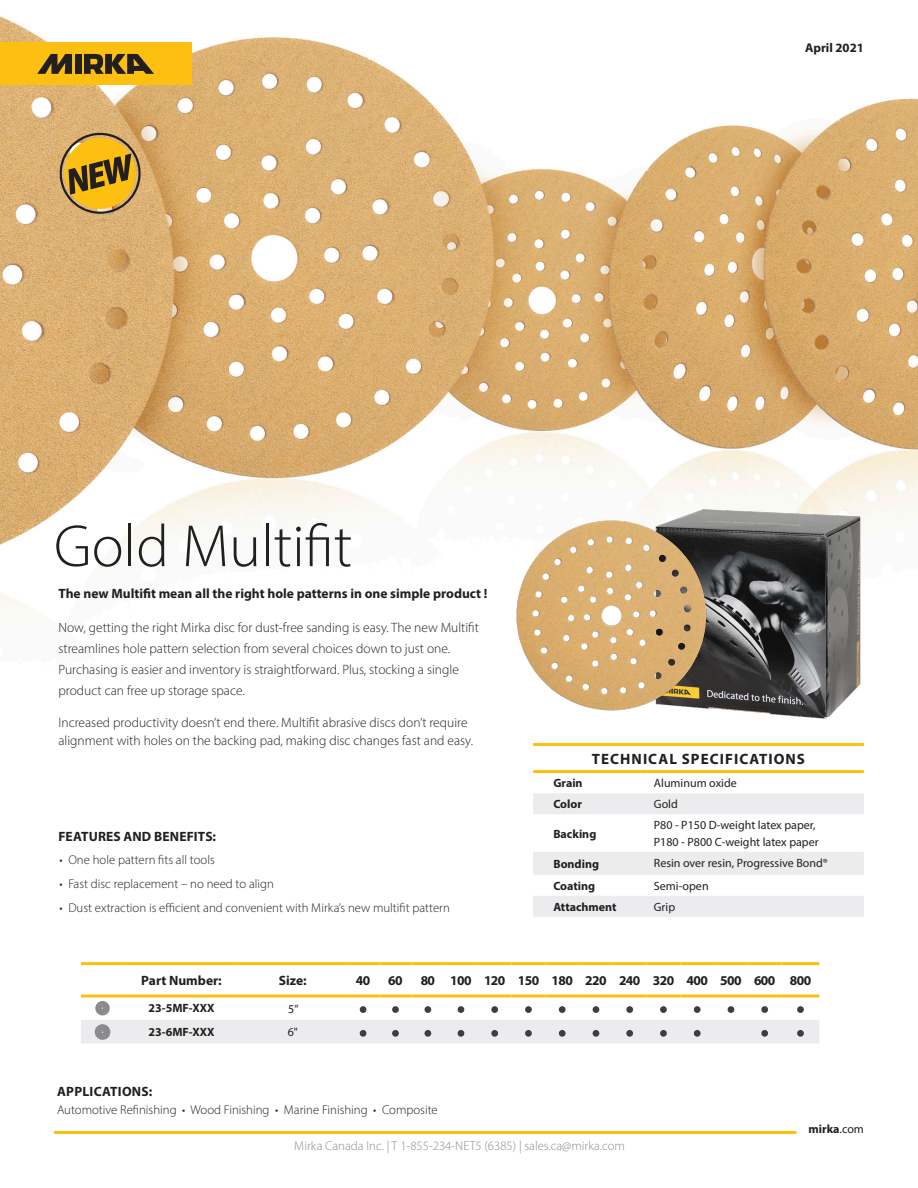
<style>
.page{position:relative;width:918px;height:1188px;background:#fff}
.page>*{position:absolute;margin:0;border:0;box-sizing:border-box;transform-origin:0 0}
.t1{font:300 60px "Myriad Pro";color:#231f20}
.t2{font:700 15px "Myriad Pro";letter-spacing:.07em;color:#231f20}
.ingressi_sis{font:300 13.5px/21px "Myriad Pro";color:#231f20}
.ingressi_sis-2{font:700 13.5px "Myriad Pro";color:#231f20}
.ingressi_sis-3{font:700 13.5px "Myriad Pro";letter-spacing:.02em;color:#231f20}
.t3{font:300 12.75px "Myriad Pro";color:#231f20}
.t4{font:300 12.75px "Myriad Pro";color:#8a8c8f}
.t5{font:700 12.75px "Myriad Pro";color:#231f20}
.t6{font:12px "Myriad Pro";color:#231f20}
.t7{font:700 12px "Myriad Pro";color:#231f20}
.s1{font-weight:400}
</style>
<div class="page">
<img style="left:0;top:16px;width:918px;height:597px">
<div style="left:0;top:43px;width:191px;height:42px;background:#fdc011"></div>
<svg style="left:37px;top:54px;width:35px;height:20px"></svg>
<svg style="left:84px;top:54px;width:70px;height:20px"></svg>
<div style="left:75px;top:54px;width:6px;height:20px;background:#231f20"></div>
<hr style="left:54px;top:1131px;width:742px;height:3px;background:#fdc011">
<svg style="left:58px;top:131px;width:85px;height:85px;background:#bf963a"></svg>
<img style="left:645px;top:501px;width:225px;height:218px">
<svg style="left:533px;top:793px;width:331px;height:124px"></svg>
<hr style="left:533px;top:743px;width:115px;height:3px;background:#fdc011">
<hr style="left:648px;top:743px;width:216px;height:3px;background:#fdc011">
<hr style="left:533px;top:770px;width:115px;height:3px;background:#fdc011">
<hr style="left:648px;top:770px;width:216px;height:3px;background:#fdc011">
<img style="left:510px;top:514px;width:205px;height:205px">
<svg style="left:81px;top:965px;width:738px;height:78px"></svg>
<hr style="left:347px;top:962px;width:32px;height:3px;background:#fdc011">
<hr style="left:379px;top:962px;width:33px;height:3px;background:#fdc011">
<hr style="left:412px;top:962px;width:32px;height:3px;background:#fdc011">
<hr style="left:444px;top:962px;width:34px;height:3px;background:#fdc011">
<hr style="left:478px;top:962px;width:34px;height:3px;background:#fdc011">
<hr style="left:512px;top:962px;width:33px;height:3px;background:#fdc011">
<hr style="left:545px;top:962px;width:34px;height:3px;background:#fdc011">
<hr style="left:579px;top:962px;width:34px;height:3px;background:#fdc011">
<hr style="left:613px;top:962px;width:34px;height:3px;background:#fdc011">
<hr style="left:647px;top:962px;width:33px;height:3px;background:#fdc011">
<hr style="left:680px;top:962px;width:34px;height:3px;background:#fdc011">
<hr style="left:714px;top:962px;width:34px;height:3px;background:#fdc011">
<hr style="left:748px;top:962px;width:34px;height:3px;background:#fdc011">
<hr style="left:782px;top:962px;width:37px;height:3px;background:#fdc011">
<svg style="left:347px;top:994px;width:32px;height:4px"></svg>
<svg style="left:379px;top:994px;width:33px;height:4px"></svg>
<svg style="left:412px;top:994px;width:32px;height:4px"></svg>
<svg style="left:444px;top:994px;width:34px;height:4px"></svg>
<svg style="left:478px;top:994px;width:34px;height:4px"></svg>
<svg style="left:512px;top:994px;width:33px;height:4px"></svg>
<svg style="left:545px;top:994px;width:34px;height:4px"></svg>
<svg style="left:579px;top:994px;width:34px;height:4px"></svg>
<svg style="left:613px;top:994px;width:34px;height:4px"></svg>
<svg style="left:647px;top:994px;width:33px;height:4px"></svg>
<svg style="left:680px;top:994px;width:34px;height:4px"></svg>
<svg style="left:714px;top:994px;width:34px;height:4px"></svg>
<svg style="left:748px;top:994px;width:34px;height:4px"></svg>
<svg style="left:782px;top:994px;width:37px;height:4px"></svg>
<hr style="left:81px;top:962px;width:43px;height:3px;background:#fdc011">
<hr style="left:124px;top:962px;width:115px;height:3px;background:#fdc011">
<hr style="left:239px;top:962px;width:108px;height:3px;background:#fdc011">
<svg style="left:81px;top:994px;width:43px;height:4px"></svg>
<svg style="left:124px;top:994px;width:115px;height:4px"></svg>
<svg style="left:239px;top:994px;width:108px;height:4px"></svg>
<svg style="left:95px;top:1001px;width:15px;height:14px"></svg>
<img style="left:96px;top:1000px;width:13px;height:16px">
<div style="left:360px;top:1006px;width:6px;height:7px;background:#3e3e3f;border-radius:50%"></div>
<div style="left:392px;top:1006px;width:7px;height:7px;background:#3e3e3f;border-radius:50%"></div>
<div style="left:425px;top:1006px;width:6px;height:7px;background:#3e3e3f;border-radius:50%"></div>
<div style="left:458px;top:1006px;width:6px;height:7px;background:#3e3e3f;border-radius:50%"></div>
<div style="left:491px;top:1006px;width:7px;height:7px;background:#3e3e3f;border-radius:50%"></div>
<div style="left:525px;top:1006px;width:7px;height:7px;background:#3e3e3f;border-radius:50%"></div>
<div style="left:559px;top:1006px;width:7px;height:7px;background:#3e3e3f;border-radius:50%"></div>
<div style="left:593px;top:1006px;width:6px;height:7px;background:#3e3e3f;border-radius:50%"></div>
<div style="left:626px;top:1006px;width:7px;height:7px;background:#3e3e3f;border-radius:50%"></div>
<div style="left:660px;top:1006px;width:7px;height:7px;background:#3e3e3f;border-radius:50%"></div>
<div style="left:694px;top:1006px;width:7px;height:7px;background:#3e3e3f;border-radius:50%"></div>
<div style="left:728px;top:1006px;width:6px;height:7px;background:#3e3e3f;border-radius:50%"></div>
<div style="left:761px;top:1006px;width:7px;height:7px;background:#3e3e3f;border-radius:50%"></div>
<div style="left:797px;top:1006px;width:7px;height:7px;background:#3e3e3f;border-radius:50%"></div>
<img style="left:95px;top:1023px;width:15px;height:17px">
<div style="left:360px;top:1030px;width:6px;height:7px;background:#3e3e3f;border-radius:50%"></div>
<div style="left:392px;top:1030px;width:7px;height:7px;background:#3e3e3f;border-radius:50%"></div>
<div style="left:425px;top:1030px;width:6px;height:7px;background:#3e3e3f;border-radius:50%"></div>
<div style="left:458px;top:1030px;width:6px;height:7px;background:#3e3e3f;border-radius:50%"></div>
<div style="left:491px;top:1030px;width:7px;height:7px;background:#3e3e3f;border-radius:50%"></div>
<div style="left:525px;top:1030px;width:7px;height:7px;background:#3e3e3f;border-radius:50%"></div>
<div style="left:559px;top:1030px;width:7px;height:7px;background:#3e3e3f;border-radius:50%"></div>
<div style="left:593px;top:1030px;width:6px;height:7px;background:#3e3e3f;border-radius:50%"></div>
<div style="left:626px;top:1030px;width:7px;height:7px;background:#3e3e3f;border-radius:50%"></div>
<div style="left:660px;top:1030px;width:7px;height:7px;background:#3e3e3f;border-radius:50%"></div>
<div style="left:694px;top:1030px;width:7px;height:7px;background:#3e3e3f;border-radius:50%"></div>
<div style="left:761px;top:1030px;width:7px;height:7px;background:#3e3e3f;border-radius:50%"></div>
<div style="left:797px;top:1030px;width:7px;height:7px;background:#3e3e3f;border-radius:50%"></div>
<p class="t5" style="left:805px;top:40px;width:60px">April 2021</p>
<p class="t1" style="left:54px;top:510px;width:300px">Gold Multifit</p>
<p class="ingressi_sis-2" style="left:58px;top:584px;width:431px">The new Multifit mean all the right hole patterns in one simple product !</p>
<p class="ingressi_sis" style="left:58px;top:617px;width:422px">Now, getting the right Mirka disc for dust-free sanding is easy. The new Multifit streamlines hole pattern selection from several choices down to just one.<br>Purchasing is easier and inventory is straightforward. Plus, stocking a single product can free up storage space.</p>
<p class="ingressi_sis" style="left:58px;top:713px;width:416px;line-height:18px">Increased productivity doesn’t end there. Multifit abrasive discs don’t require alignment with holes on the backing pad, making disc changes fast and easy.</p>
<p class="ingressi_sis-2" style="left:58px;top:827px;width:159px">FEATURES AND BENEFITS:</p>
<p class="t3" style="left:60px;top:852px;width:157px">• One hole pattern fits all tools</p>
<p class="t3" style="left:60px;top:876px;width:216px">• Fast disc replacement – no need to align</p>
<p class="t3" style="left:60px;top:900px;width:392px">• Dust extraction is efficient and convenient with Mirka’s new multifit pattern</p>
<p class="t2" style="left:592px;top:749px;width:215px">TECHNICAL SPECIFICATIONS</p>
<p class="t7" style="left:553px;top:775px;width:31px">Grain</p>
<p class="t6" style="left:654px;top:776px;width:84px">Aluminum oxide</p>
<p class="t7" style="left:553px;top:796px;width:30px">Color</p>
<p class="t6" style="left:654px;top:797px;width:25px">Gold</p>
<p class="t7" style="left:553px;top:826px;width:44px">Backing</p>
<p class="t6" style="left:654px;top:818px;width:163px">P80 - P150 D-weight latex paper,</p>
<p class="t6" style="left:654px;top:834px;width:166px">P180 - P800 C-weight latex paper</p>
<p class="t7" style="left:553px;top:856px;width:47px">Bonding</p>
<p class="t6" style="left:654px;top:855px;width:176px">Resin over resin, Progressive Bond®</p>
<p class="t7" style="left:553px;top:878px;width:43px">Coating</p>
<p class="t6" style="left:654px;top:878px;width:56px">Semi-open</p>
<p class="t7" style="left:553px;top:899px;width:65px">Attachment</p>
<p class="t6" style="left:654px;top:899px;width:23px">Grip</p>
<p class="ingressi_sis-2" style="left:141px;top:972px;width:82px">Part Number:</p>
<p class="ingressi_sis-2" style="left:279px;top:972px;width:29px">Size:</p>
<p class="ingressi_sis-2" style="left:356px;top:972px;width:16px">40</p>
<p class="ingressi_sis-2" style="left:388px;top:972px;width:16px">60</p>
<p class="ingressi_sis-2" style="left:421px;top:972px;width:16px">80</p>
<p class="ingressi_sis-2" style="left:450px;top:972px;width:23px">100</p>
<p class="ingressi_sis-2" style="left:484px;top:972px;width:23px">120</p>
<p class="ingressi_sis-2" style="left:518px;top:972px;width:23px">150</p>
<p class="ingressi_sis-2" style="left:552px;top:972px;width:23px">180</p>
<p class="ingressi_sis-2" style="left:585px;top:972px;width:23px">220</p>
<p class="ingressi_sis-2" style="left:619px;top:972px;width:23px">240</p>
<p class="ingressi_sis-2" style="left:653px;top:972px;width:23px">320</p>
<p class="ingressi_sis-2" style="left:687px;top:972px;width:23px">400</p>
<p class="ingressi_sis-2" style="left:720px;top:972px;width:23px">500</p>
<p class="ingressi_sis-2" style="left:754px;top:972px;width:23px">600</p>
<p class="ingressi_sis-2" style="left:790px;top:972px;width:23px">800</p>
<p class="t7" style="left:149px;top:1001px;width:67px">23-5MF-XXX</p>
<p class="t6" style="left:288px;top:1002px;width:12px">5”</p>
<p class="t7" style="left:149px;top:1024px;width:67px">23-6MF-XXX</p>
<p class="t6" style="left:288px;top:1025px;width:12px">6"</p>
<p class="ingressi_sis-3" style="left:57px;top:1083px;width:97px">APPLICATIONS:</p>
<p class="t3" style="left:57px;top:1102px;width:382px">Automotive Refinishing • Wood Finishing • Marine Finishing • Composite</p>
<p class="t4" style="left:294px;top:1138px;width:332px">Mirka Canada Inc. | T 1-855-234-NET5 (6385) | sales.ca@mirka.com</p>
<p class="t7" style="left:809px;top:1121px;width:57px">mirka<span class="s1">.com</span></p>
</div>
